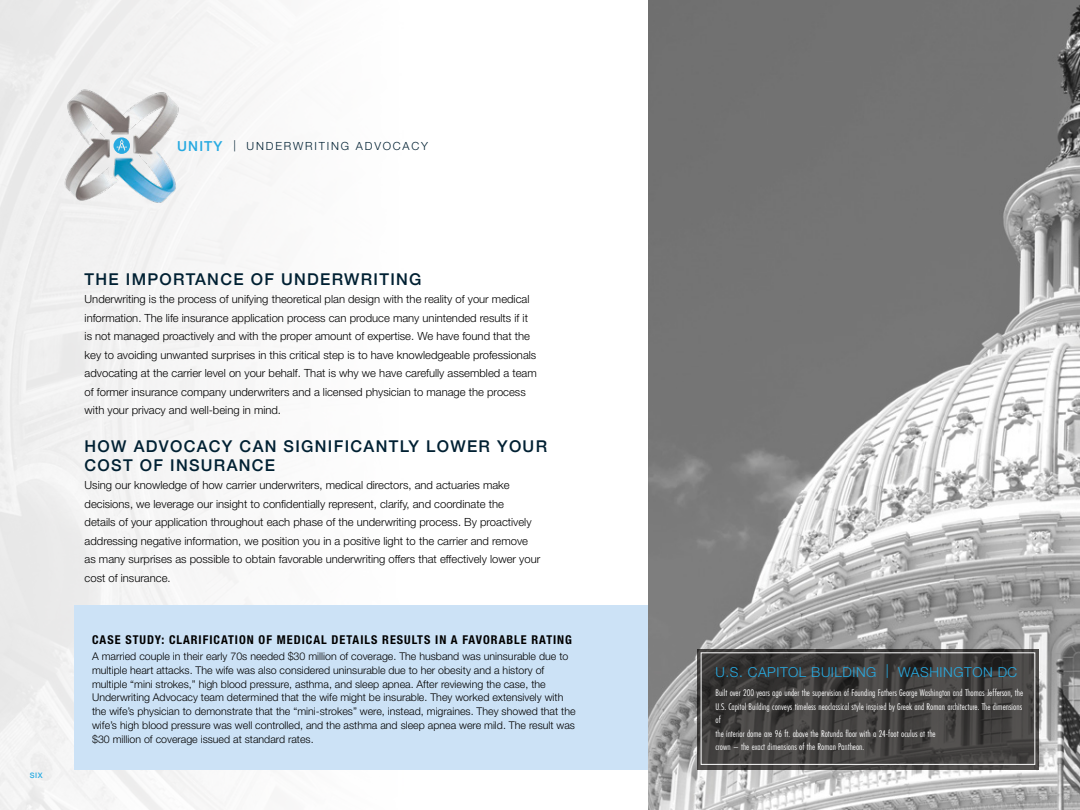
<style>
.page{position:relative;width:1080px;height:810px;background:#fff}
.page>*{position:absolute;margin:0;border:0;box-sizing:border-box;transform-origin:0 0}
.t1{font:500 16.25px/18.5px "Helvetica Neue";letter-spacing:.08em;color:#002032}
.t2{font:300 13.75px "Helvetica Neue";letter-spacing:.04em;color:#28aae1}
.t3{font:700 condensed 12.25px "Helvetica Neue";letter-spacing:.08em;color:#000}
.t4{font:300 11.25px/18.5px "Helvetica Neue";color:#000}
.t5{font:300 11.25px "Helvetica Neue";letter-spacing:.16em;color:#002032}
.t6{font:300 10.62px/13.8px "Helvetica Neue";color:#000}
.t7{font:10px/13.5px "Futura PT Cond";color:#fff}
.t8{font:500 7.5px "Helvetica Neue";color:#28aae1}
.s1{font-weight:500;font-size:13.75px;color:#28aae1}
</style>
<div class="page">
<img style="left:0;top:0;width:1069px;height:810px">
<svg style="left:697px;top:649px;width:342px;height:120px;background:#403f3d"></svg>
<div style="left:701px;top:652px;width:334px;height:113px;border:1px solid #fff"></div>
<div style="left:74px;top:605px;width:574px;height:164px;background:#cce2f6"></div>
<img style="left:46px;top:84px;width:156px;height:128px">
<svg style="left:114px;top:137px;width:16px;height:17px"></svg>
<p class="t5" style="left:177px;top:137px;width:252px"><span class="s1">UNITY</span> | UNDERWRITING ADVOCACY</p>
<p class="t8" style="left:30px;top:770px;width:15px">SIX</p>
<h1 class="t1" style="left:85px;top:269px;width:338px">THE IMPORTANCE OF UNDERWRITING</h1>
<p class="t4" style="left:85px;top:289px;width:454px">Underwriting is the process of unifying theoretical plan design with the reality of your medical information. The life insurance application process can produce many unintended results if it is not managed proactively and with the proper amount of expertise. We have found that the key to avoiding unwanted surprises in this critical step is to have knowledgeable professionals advocating at the carrier level on your behalf. That is why we have carefully assembled a team of former insurance company underwriters and a licensed physician to manage the process with your privacy and well-being in mind.</p>
<h1 class="t1" style="left:85px;top:436px;width:464px">HOW ADVOCACY CAN SIGNIFICANTLY LOWER YOUR<br>COST OF INSURANCE</h1>
<p class="t4" style="left:85px;top:475px;width:457px">Using our knowledge of how carrier underwriters, medical directors, and actuaries make decisions, we leverage our insight to confidentially represent, clarify, and coordinate the<br>details of your application throughout each phase of the underwriting process. By proactively addressing negative information, we position you in a positive light to the carrier and remove as many surprises as possible to obtain favorable underwriting offers that effectively lower your cost of insurance.</p>
<p class="t3" style="left:92px;top:629px;width:481px">CASE STUDY: CLARIFICATION OF MEDICAL DETAILS RESULTS IN A FAVORABLE RATING</p>
<p class="t6" style="left:92px;top:649px;width:485px">A married couple in their early 70s needed $30 million of coverage. The husband was uninsurable due to multiple heart attacks. The wife was also considered uninsurable due to her obesity and a history of multiple “mini strokes,” high blood pressure, asthma, and sleep apnea. After reviewing the case, the Underwriting Advocacy team determined that the wife might be insurable. They worked extensively with the wife’s physician to demonstrate that the “mini-strokes” were, instead, migraines. They showed that the wife’s high blood pressure was well controlled, and the asthma and sleep apnea were mild. The result was $30 million of coverage issued at standard rates.</p>
<p class="t2" style="left:716px;top:661px;width:303px">U.S. CAPITOL BUILDING | WASHINGTON DC</p>
<p class="t7" style="left:716px;top:686px;width:309px">Built over 200 years ago under the supervision of Founding Fathers George Washington and Thomas Jefferson, the U.S. Capitol Building conveys timeless neoclassical style inspired by Greek and Roman architecture. The dimensions of<br>the interior dome are 96 ft. above the Rotunda floor with a 24-foot oculus at the<br>crown – the exact dimensions of the Roman Pantheon.</p>
</div>
